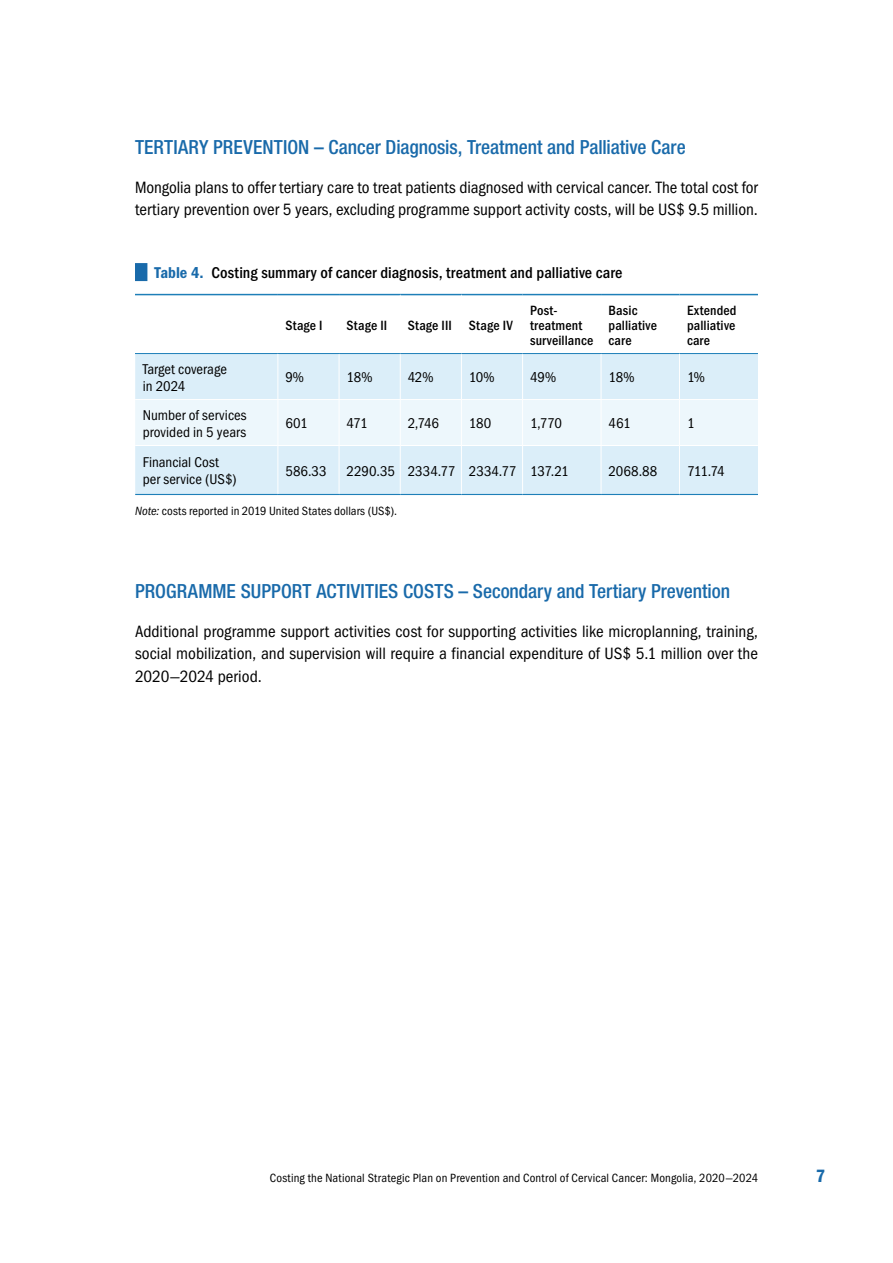
<style>
.page{position:relative;width:893px;height:1263px;background:#fff}
.page>*{position:absolute;margin:0;border:0;box-sizing:border-box;transform-origin:0 0}
.Level2{font:500 condensed 19.5px "Helvetica Neue";color:#196aaa}
.t1{font:18px "Franklin Gothic Demi Cond C";color:#196aaa}
.t2{font:16.5px/22.5px "Franklin Gothic Book Cond C";color:#000}
.t3{font:15.75px "Franklin Gothic Medi Cond C";letter-spacing:.005em;color:#000}
.Table_Text{font:14.25px/16.5px "Franklin Gothic Book Cond C";color:#000}
.Table_Header{font:13.5px/15px "Franklin Gothic Medi Cond C";letter-spacing:.01em;color:#000}
.Footnote_Table{font:12px "Franklin Gothic Book Cond C";letter-spacing:.015em;color:#000}
.s1{font-family:"Franklin Gothic Demi Cond C";color:#196aaa}
.s2{font-style:italic}
</style>
<div class="page">
<div style="left:135px;top:263px;width:12px;height:18px;background:#196aaa"></div>
<svg style="left:136px;top:295px;width:622px;height:1px"></svg>
<div style="left:135px;top:354px;width:623px;height:140px;background:#dbeef9"></div>
<div style="left:135px;top:400px;width:623px;height:45px;background:#edf7fc"></div>
<hr style="left:278px;top:295px;width:1px;height:58px;background:#fff">
<hr style="left:339px;top:295px;width:1px;height:58px;background:#fff">
<hr style="left:522px;top:295px;width:1px;height:58px;background:#fff">
<hr style="left:601px;top:295px;width:1px;height:58px;background:#fff">
<hr style="left:679px;top:295px;width:1px;height:58px;background:#fff">
<hr style="left:339px;top:354px;width:1px;height:45px;background:#fff">
<hr style="left:400px;top:354px;width:1px;height:45px;background:#fff">
<hr style="left:461px;top:354px;width:1px;height:45px;background:#fff">
<hr style="left:522px;top:354px;width:1px;height:45px;background:#fff">
<hr style="left:339px;top:400px;width:1px;height:45px;background:#fff">
<hr style="left:400px;top:400px;width:1px;height:45px;background:#fff">
<hr style="left:461px;top:400px;width:1px;height:45px;background:#fff">
<hr style="left:522px;top:400px;width:1px;height:45px;background:#fff">
<hr style="left:339px;top:446px;width:1px;height:48px;background:#fff">
<hr style="left:522px;top:446px;width:1px;height:48px;background:#fff">
<hr style="left:278px;top:353px;width:61px;height:1px;background:#1e7fb8">
<hr style="left:339px;top:353px;width:61px;height:1px;background:#1e7fb8">
<hr style="left:461px;top:353px;width:62px;height:1px;background:#1e7fb8">
<hr style="left:523px;top:353px;width:78px;height:1px;background:#1e7fb8">
<hr style="left:601px;top:353px;width:78px;height:1px;background:#1e7fb8">
<hr style="left:679px;top:353px;width:79px;height:1px;background:#1e7fb8">
<hr style="left:278px;top:399px;width:61px;height:1px;background:#fff">
<hr style="left:339px;top:399px;width:61px;height:1px;background:#fff">
<hr style="left:400px;top:399px;width:61px;height:1px;background:#fff">
<hr style="left:461px;top:399px;width:62px;height:1px;background:#fff">
<hr style="left:523px;top:399px;width:78px;height:1px;background:#fff">
<hr style="left:601px;top:399px;width:78px;height:1px;background:#fff">
<hr style="left:679px;top:399px;width:79px;height:1px;background:#fff">
<hr style="left:601px;top:354px;width:1px;height:45px;background:#fff">
<hr style="left:679px;top:354px;width:1px;height:45px;background:#fff">
<hr style="left:601px;top:400px;width:1px;height:45px;background:#fff">
<hr style="left:679px;top:400px;width:1px;height:45px;background:#fff">
<hr style="left:135px;top:294px;width:143px;height:1px;background:#1e7fb8">
<hr style="left:278px;top:294px;width:61px;height:1px;background:#1e7fb8">
<hr style="left:339px;top:294px;width:61px;height:1px;background:#1e7fb8">
<hr style="left:523px;top:294px;width:78px;height:1px;background:#1e7fb8">
<hr style="left:601px;top:294px;width:78px;height:1px;background:#1e7fb8">
<hr style="left:679px;top:294px;width:79px;height:1px;background:#1e7fb8">
<hr style="left:461px;top:294px;width:62px;height:1px;background:#1e7fb8">
<hr style="left:278px;top:400px;width:1px;height:45px;background:#fff">
<hr style="left:278px;top:445px;width:61px;height:1px;background:#fff">
<hr style="left:339px;top:445px;width:61px;height:1px;background:#fff">
<hr style="left:461px;top:445px;width:62px;height:1px;background:#fff">
<hr style="left:523px;top:445px;width:78px;height:1px;background:#fff">
<hr style="left:601px;top:445px;width:78px;height:1px;background:#fff">
<hr style="left:601px;top:446px;width:1px;height:48px;background:#fff">
<hr style="left:679px;top:445px;width:79px;height:1px;background:#fff">
<hr style="left:679px;top:446px;width:1px;height:48px;background:#fff">
<hr style="left:278px;top:494px;width:61px;height:1px;background:#1e7fb8">
<hr style="left:339px;top:494px;width:61px;height:1px;background:#1e7fb8">
<hr style="left:461px;top:494px;width:62px;height:1px;background:#1e7fb8">
<hr style="left:523px;top:494px;width:78px;height:1px;background:#1e7fb8">
<hr style="left:601px;top:494px;width:78px;height:1px;background:#1e7fb8">
<hr style="left:679px;top:494px;width:79px;height:1px;background:#1e7fb8">
<hr style="left:400px;top:445px;width:61px;height:1px;background:#fff">
<hr style="left:400px;top:446px;width:1px;height:48px;background:#fff">
<hr style="left:461px;top:446px;width:1px;height:48px;background:#fff">
<hr style="left:400px;top:494px;width:61px;height:1px;background:#1e7fb8">
<hr style="left:135px;top:445px;width:143px;height:1px;background:#fff">
<hr style="left:278px;top:446px;width:1px;height:48px;background:#fff">
<hr style="left:135px;top:494px;width:143px;height:1px;background:#1e7fb8">
<hr style="left:135px;top:353px;width:143px;height:1px;background:#1e7fb8">
<hr style="left:278px;top:354px;width:1px;height:45px;background:#fff">
<hr style="left:135px;top:399px;width:143px;height:1px;background:#fff">
<hr style="left:400px;top:294px;width:61px;height:1px;background:#1e7fb8">
<hr style="left:400px;top:295px;width:1px;height:58px;background:#fff">
<hr style="left:461px;top:295px;width:1px;height:58px;background:#fff">
<hr style="left:400px;top:353px;width:61px;height:1px;background:#1e7fb8">
<p class="Level2" style="left:135px;top:135px;width:552px">TERTIARY PREVENTION – Cancer Diagnosis, Treatment and Palliative Care</p>
<p class="t2" style="left:135px;top:176px;width:624px">Mongolia plans to offer tertiary care to treat patients diagnosed with cervical cancer. The total cost for tertiary prevention over 5 years, excluding programme support activity costs, will be US$ 9.5 million.</p>
<p class="t3" style="left:154px;top:264px;width:469px"><span class="s1">Table 4.</span> Costing summary of cancer diagnosis, treatment and palliative care</p>
<p class="Table_Header" style="left:285px;top:317px;width:39px">Stage I</p>
<p class="Table_Header" style="left:347px;top:317px;width:42px">Stage II</p>
<p class="Table_Header" style="left:408px;top:317px;width:46px">Stage III</p>
<p class="Table_Header" style="left:469px;top:317px;width:45px">Stage IV</p>
<p class="Table_Header" style="left:530px;top:302px;width:65px">Post&shy;treatment surveillance</p>
<p class="Table_Header" style="left:609px;top:302px;width:50px">Basic palliative care</p>
<p class="Table_Header" style="left:687px;top:302px;width:51px;text-align:justify">Extended palliative care</p>
<p class="Table_Text" style="left:143px;top:361px;width:86px">Target coverage in 2024</p>
<p class="Table_Text" style="left:285px;top:369px;width:20px">9%</p>
<p class="Table_Text" style="left:347px;top:369px;width:27px">18%</p>
<p class="Table_Text" style="left:408px;top:369px;width:27px">42%</p>
<p class="Table_Text" style="left:469px;top:369px;width:27px">10%</p>
<p class="Table_Text" style="left:530px;top:369px;width:28px">49%</p>
<p class="Table_Text" style="left:609px;top:369px;width:27px">18%</p>
<p class="Table_Text" style="left:687px;top:369px;width:19px">1%</p>
<p class="Table_Text" style="left:143px;top:407px;width:106px">Number of services provided in 5 years</p>
<p class="Table_Text" style="left:285px;top:415px;width:24px">601</p>
<p class="Table_Text" style="left:347px;top:415px;width:23px">471</p>
<p class="Table_Text" style="left:408px;top:415px;width:33px">2,746</p>
<p class="Table_Text" style="left:469px;top:415px;width:24px">180</p>
<p class="Table_Text" style="left:530px;top:415px;width:33px">1,770</p>
<p class="Table_Text" style="left:609px;top:415px;width:24px">461</p>
<p class="Table_Text" style="left:687px;top:415px;width:9px">1</p>
<p class="Table_Text" style="left:143px;top:454px;width:95px">Financial Cost per service (US$)</p>
<p class="Table_Text" style="left:285px;top:462px;width:43px">586.33</p>
<p class="Table_Text" style="left:347px;top:462px;width:50px">2290.35</p>
<p class="Table_Text" style="left:408px;top:462px;width:49px">2334.77</p>
<p class="Table_Text" style="left:469px;top:462px;width:49px">2334.77</p>
<p class="Table_Text" style="left:530px;top:462px;width:40px">137.21</p>
<p class="Table_Text" style="left:609px;top:462px;width:50px">2068.88</p>
<p class="Table_Text" style="left:687px;top:462px;width:39px">711.74</p>
<p class="Footnote_Table" style="left:135px;top:505px;width:264px"><span class="s2">Note:</span> costs reported in 2019 United States dollars (US$).</p>
<p class="Level2" style="left:135px;top:579px;width:597px">PROGRAMME SUPPORT ACTIVITIES COSTS – Secondary and Tertiary Prevention</p>
<p class="t2" style="left:135px;top:620px;width:624px;text-align:justify">Additional programme support activities cost for supporting activities like microplanning, training, social mobilization, and supervision will require a financial expenditure of US$ 5.1 million over the 2020—2024 period.</p>
<p class="Footnote_Table" style="left:270px;top:1171px;width:490px">Costing the National Strategic Plan on Prevention and Control of Cervical Cancer: Mongolia, 2020—2024</p>
<p class="t1" style="left:816px;top:1166px;width:11px">7</p>
</div>
